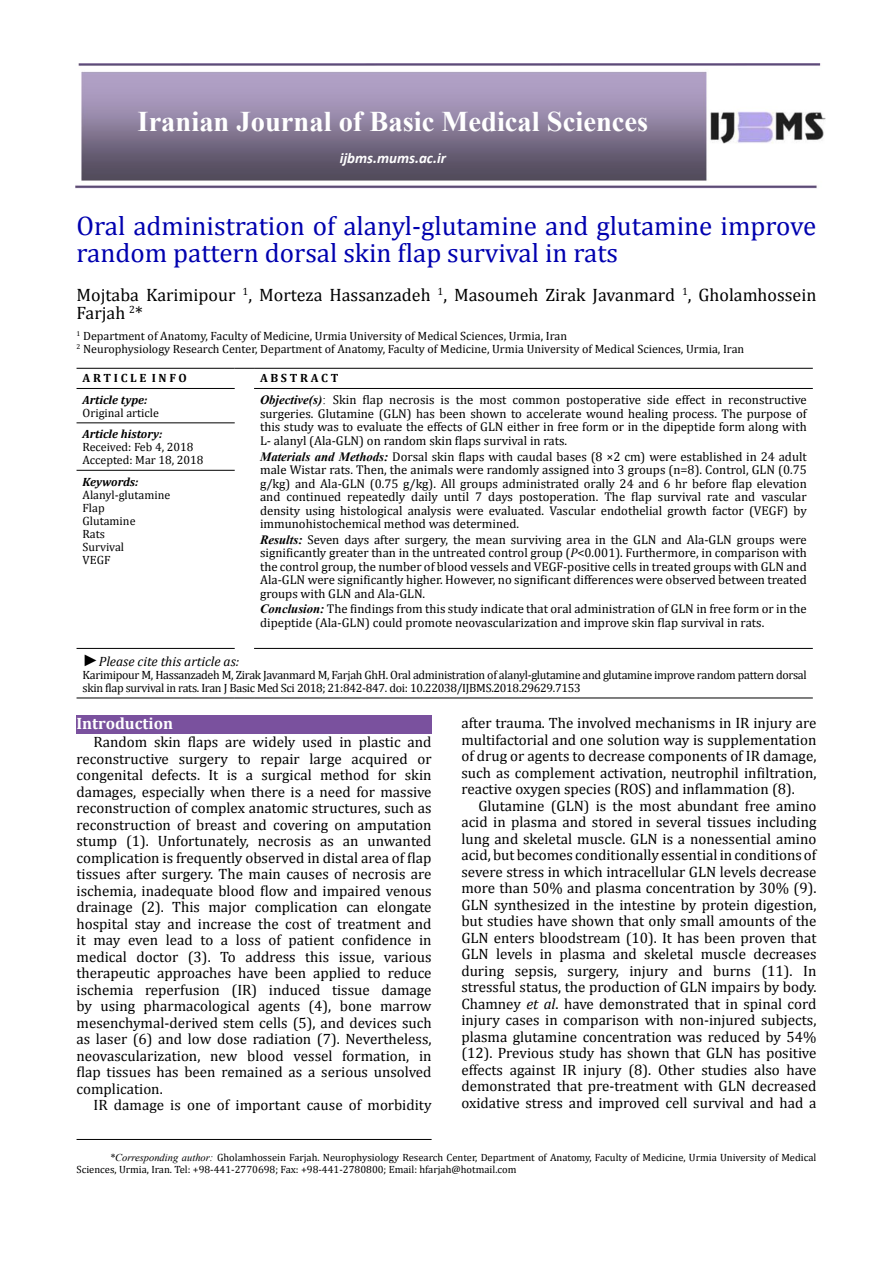
<style>
.page{position:relative;width:893px;height:1263px;background:#fff}
.page>*{position:absolute;margin:0;border:0;box-sizing:border-box;transform-origin:0 0}
.t1{font:700 28.5px "Times New Roman";color:#fff}
.t2{font:27px/27px "Cambria";color:#0000af}
.t3{font:18px/17.5px "Cambria";color:#000}
.t4{font:700 16.5px "Cambria";color:#fff}
.t5{font:15px/16.5px "Cambria";color:#000;text-align:justify}
.t6{font:italic 700 15px "Calibri";color:#fff}
.t7{font:italic 13.5px "Cambria";color:#000}
.t8{font:12.75px/13.5px "Cambria";color:#000;text-align:justify}
.t9{font:12px/13px "Cambria";color:#000}
.t10{font:12px/13px "Cambria Math";letter-spacing:-.025em;color:#000}
.t11{font:12px/13px "Cambria Math";color:#000}
.t12{font:italic 700 12px "Cambria";color:#000}
.t13{font:700 12px "Cambria";color:#000}
.t14{font:10.5px/12.6px "Cambria";color:#000}
.s1{font-family:"Times New Roman";font-weight:700;font-style:italic}
.s2{font-family:"Times New Roman"}
.s3{font-style:italic}
.s4{font-family:"Times New Roman";font-size:16.5px}
.s5{font-family:"Times New Roman";font-style:italic}
</style>
<div class="page">
<hr style="left:77px;top:1139px;width:355px;height:1px;background:#000">
<img style="left:75px;top:64px;width:750px;height:125px">
<hr style="left:77px;top:368px;width:158px;height:1px;background:#000">
<svg style="left:235px;top:368px;width:19px;height:1px"></svg>
<hr style="left:254px;top:368px;width:559px;height:1px;background:#000">
<hr style="left:77px;top:388px;width:158px;height:1px;background:#000">
<hr style="left:77px;top:422px;width:158px;height:1px;background:#000">
<hr style="left:254px;top:388px;width:559px;height:1px;background:#000">
<hr style="left:77px;top:470px;width:158px;height:1px;background:#000">
<hr style="left:77px;top:698px;width:158px;height:1px;background:#000">
<svg style="left:235px;top:698px;width:19px;height:1px"></svg>
<hr style="left:254px;top:698px;width:559px;height:1px;background:#000">
<hr style="left:77px;top:648px;width:158px;height:1px;background:#000">
<hr style="left:254px;top:648px;width:559px;height:1px;background:#000">
<div style="left:77px;top:715px;width:355px;height:18px;background:#7a519e"></div>
<h1 class="t1" style="left:138px;top:102px;width:512px">Iranian Journal of Basic Medical Sciences</h1>
<p class="t6" style="left:340px;top:149px;width:108px">ijbms.mums.ac.ir</p>
<h2 class="t2" style="left:77px;top:212px;width:741px">Oral administration of alanyl-glutamine and glutamine improve random pattern dorsal skin flap survival in rats</h2>
<p class="t3" style="left:77px;top:286px;width:741px">Mojtaba Karimipour <sup>1</sup>, Morteza Hassanzadeh <sup>1</sup>, Masoumeh Zirak Javanmard <sup>1</sup>, Gholamhossein<br>Farjah <sup>2</sup>*</p>
<p class="t9" style="left:77px;top:329px;width:669px;line-height:13.5px"><sup>1</sup> Department of Anatomy, Faculty of Medicine, Urmia University of Medical Sciences, Urmia, Iran<br><sup>2</sup> Neurophysiology Research Center, Department of Anatomy, Faculty of Medicine, Urmia University of Medical Sciences, Urmia, Iran</p>
<p class="t13" style="left:83px;top:370px;width:106px">A R T I C L E I N F O</p>
<p class="t13" style="left:260px;top:370px;width:80px">A B S T R A C T</p>
<p class="t12" style="left:83px;top:391px;width:66px">Article type:</p>
<p class="t11" style="left:83px;top:406px;width:78px">Original article</p>
<p class="t8" style="left:260px;top:393px;width:548px"><span class="s1">Objective(s)</span><span class="s2">:</span> Skin flap necrosis is the most common postoperative side effect in reconstructive surgeries. Glutamine (GLN) has been shown to accelerate wound healing process. The purpose of this study was to evaluate the effects of GLN either in free form or in the dipeptide form along with L- alanyl (Ala-GLN) on random skin flaps survival in rats.</p>
<p class="t8" style="left:260px;top:449px;width:548px"><span class="s1">Materials and Methods:</span> Dorsal skin flaps with caudal bases (8 ×2 cm) were established in 24 adult male Wistar rats. Then, the animals were randomly assigned into 3 groups (n=8). Control, GLN (0.75 g/kg) and Ala-GLN (0.75 g/kg). All groups administrated orally 24 and 6 hr before flap elevation and continued repeatedly daily until 7 days postoperation. The flap survival rate and vascular density using histological analysis were evaluated. Vascular endothelial growth factor (VEGF) by immunohistochemical method was determined.</p>
<p class="t8" style="left:260px;top:532px;width:548px"><span class="s1">Results:</span> Seven days after surgery, the mean surviving area in the GLN and Ala-GLN groups were significantly greater than in the untreated control group (<span class="s3">P</span>&lt;0.001). Furthermore, in comparison with the control group, the number of blood vessels and VEGF-positive cells in treated groups with GLN and Ala-GLN were significantly higher. However, no significant differences were observed between treated groups with GLN and Ala-GLN.</p>
<p class="t8" style="left:260px;top:602px;width:548px"><span class="s1">Conclusion:</span> The findings from this study indicate that oral administration of GLN in free form or in the dipeptide (Ala-GLN) could promote neovascularization and improve skin flap survival in rats.</p>
<p class="t12" style="left:83px;top:426px;width:81px">Article history:</p>
<p class="t11" style="left:83px;top:441px;width:123px">Received: Feb 4, 2018<br>Accepted: Mar 18, 2018</p>
<p class="t12" style="left:83px;top:473px;width:57px">Keywords:</p>
<p class="t9" style="left:83px;top:488px;width:89px">Alanyl-glutamine<br>Flap<br>Glutamine<br>Rats<br>Survival<br>VEGF</p>
<p class="t7" style="left:83px;top:652px;width:158px"><span class="s4">►</span>Please cite this article as:</p>
<p class="t10" style="left:83px;top:668px;width:726px">Karimipour M, Hassanzadeh M, Zirak Javanmard M, Farjah GhH. Oral administration of alanyl-glutamine and glutamine improve random pattern dorsal skin flap survival in rats. Iran J Basic Med Sci 2018; 21:842-847. doi: 10.22038/IJBMS.2018.29629.7153</p>
<p class="t4" style="left:77px;top:712px;width:98px">Introduction</p>
<p class="t5" style="left:77px;top:734px;width:357px;text-indent:17px">Random skin flaps are widely used in plastic and reconstructive surgery to repair large acquired or congenital defects. It is a surgical method for skin damages, especially when there is a need for massive reconstruction of complex anatomic structures, such as reconstruction of breast and covering on amputation stump (1). Unfortunately, necrosis as an unwanted complication is frequently observed in distal area of flap tissues after surgery. The main causes of necrosis are ischemia, inadequate blood flow and impaired venous drainage (2). This major complication can elongate hospital stay and increase the cost of treatment and it may even lead to a loss of patient confidence in medical doctor (3). To address this issue, various therapeutic approaches have been applied to reduce ischemia reperfusion (IR) induced tissue damage by using pharmacological agents (4), bone marrow mesenchymal-derived stem cells (5), and devices such as laser (6) and low dose radiation (7). Nevertheless, neovascularization, new blood vessel formation, in flap tissues has been remained as a serious unsolved complication.</p>
<p class="t5" style="left:94px;top:1097px;width:340px">IR damage is one of important cause of morbidity</p>
<p class="t5" style="left:461px;top:715px;width:357px">after trauma. The involved mechanisms in IR injury are multifactorial and one solution way is supplementation of drug or agents to decrease components of IR damage, such as complement activation, neutrophil infiltration, reactive oxygen species (ROS) and inflammation (8).</p>
<p class="t5" style="left:461px;top:797px;width:357px;text-indent:17px">Glutamine (GLN) is the most abundant free amino acid in plasma and stored in several tissues including lung and skeletal muscle. GLN is a nonessential amino acid, but becomes conditionally essential in conditions of severe stress in which intracellular GLN levels decrease more than 50% and plasma concentration by 30% (9).<br>GLN synthesized in the intestine by protein digestion, but studies have shown that only small amounts of the GLN enters bloodstream (10). It has been proven that GLN levels in plasma and skeletal muscle decreases during sepsis, surgery, injury and burns (11). In stressful status, the production of GLN impairs by body.<br>Chamney <span class="s3">et al</span>. have demonstrated that in spinal cord injury cases in comparison with non-injured subjects, plasma glutamine concentration was reduced by 54% (12). Previous study has shown that GLN has positive effects against IR injury (8). Other studies also have demonstrated that pre-treatment with GLN decreased oxidative stress and improved cell survival and had a</p>
<p class="t14" style="left:77px;top:1151px;width:741px;text-indent:33px"><span class="s5">*Corresponding author:</span> Gholamhossein Farjah. Neurophysiology Research Center, Department of Anatomy, Faculty of Medicine, Urmia University of Medical<br>Sciences, Urmia, Iran. Tel: +98-441-2770698; Fax: +98-441-2780800; Email: hfarjah@hotmail.com</p>
</div>
